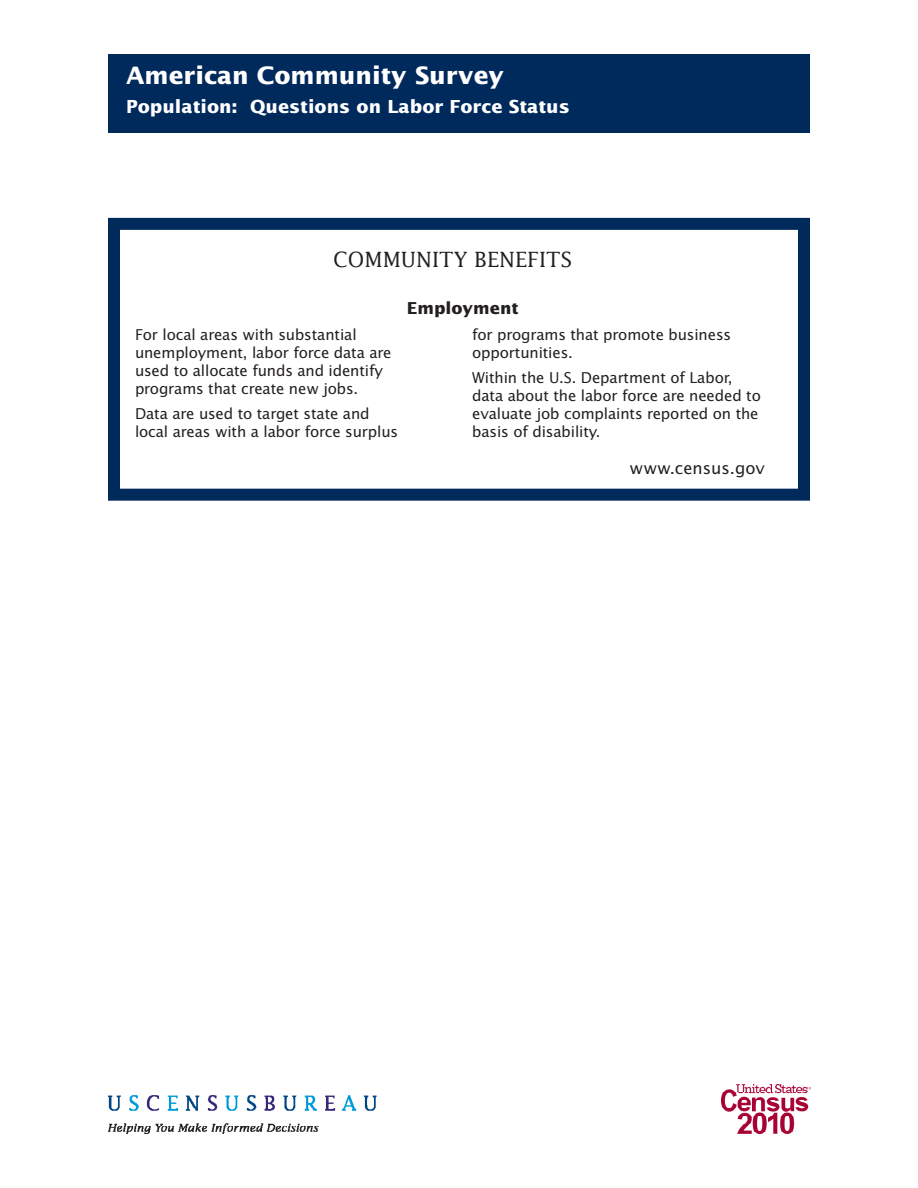
<style>
.page{position:relative;width:918px;height:1188px;background:#fff}
.page>*{position:absolute;margin:0;border:0;box-sizing:border-box;transform-origin:0 0}
.t1{font:700 24px "Lucida Sans";color:#fff}
.t2{font:21px "Lucida";color:#231f20}
.t3{font:700 18px "Lucida Sans";color:#fff}
.t4{font:16.5px "Lucida Sans";color:#231f20}
.t5{font:700 16.5px "Lucida Sans";color:#231f20}
.Box_Text{font:15px/18px "Lucida Sans";letter-spacing:-.01em;color:#231f20}
</style>
<div class="page">
<div style="left:108px;top:218px;width:702px;height:283px;border:12px solid #00295c"></div>
<img style="left:108px;top:1095px;width:269px;height:39px">
<img style="left:722px;top:1085px;width:88px;height:49px">
<div style="left:108px;top:54px;width:702px;height:78px;background:#00295c"></div>
<p class="t1" style="left:126px;top:62px;width:380px">American Community Survey</p>
<p class="t3" style="left:126px;top:96px;width:445px">Population: Questions on Labor Force Status</p>
<p class="t2" style="left:333px;top:247px;width:241px">COMMUNITY BENEFITS</p>
<p class="t5" style="left:407px;top:299px;width:113px">Employment</p>
<p class="Box_Text" style="left:135px;top:326px;width:258px">For local areas with substantial unemployment, labor force data are used to allocate funds and identify programs that create new jobs.</p>
<p class="Box_Text" style="left:135px;top:405px;width:265px">Data are used to target state and local areas with a labor force surplus</p>
<p class="Box_Text" style="left:472px;top:326px;width:260px">for programs that promote business opportunities.</p>
<p class="Box_Text" style="left:472px;top:369px;width:290px">Within the U.S. Department of Labor, data about the labor force are needed to evaluate job complaints reported on the basis of disability.</p>
<p class="t4" style="left:630px;top:459px;width:137px">www.census.gov</p>
</div>
